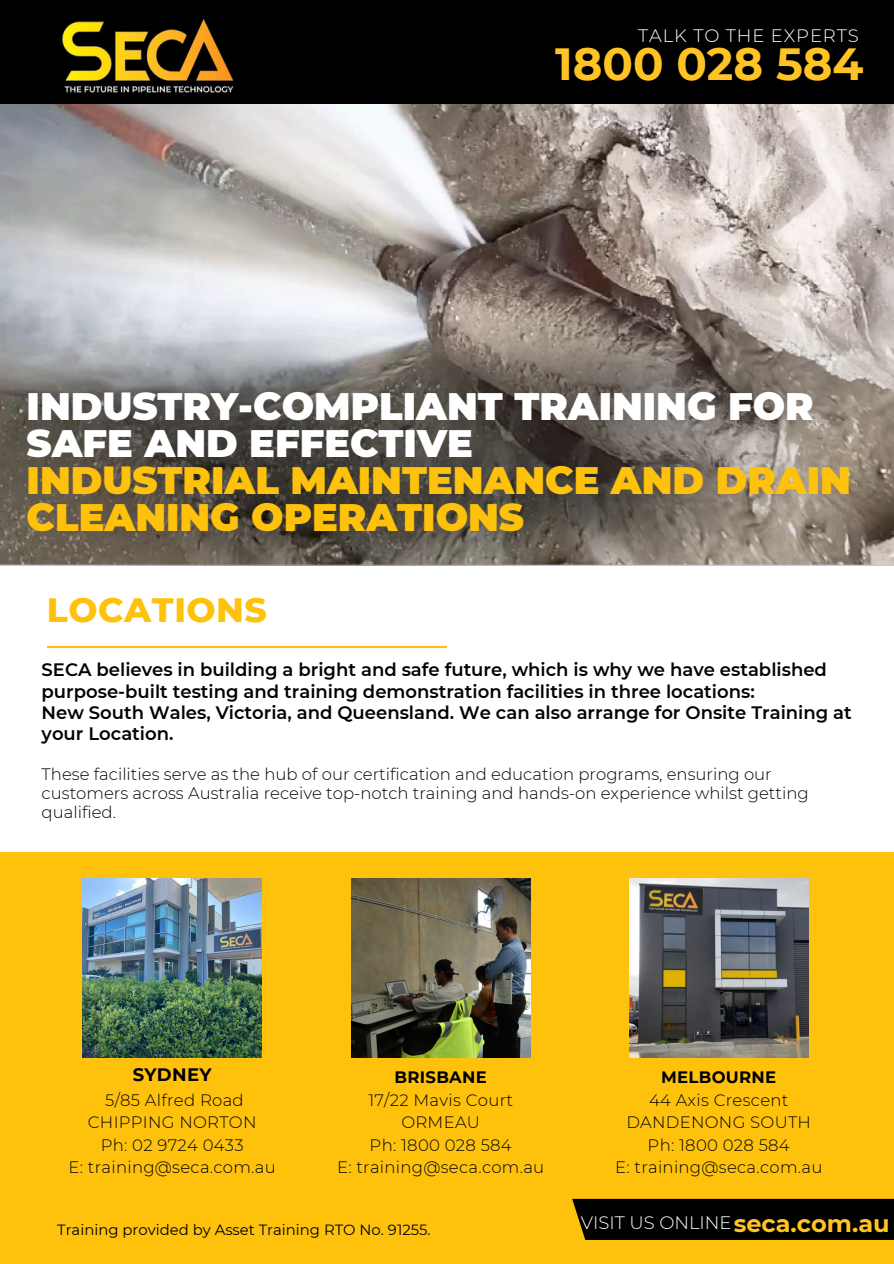
<style>
.page{position:relative;width:894px;height:1264px;background:#fff}
.page>*{position:absolute;margin:0;border:0;box-sizing:border-box;transform-origin:0 0}
.t1{font:700 45px "Montserrat";color:#ffc424}
.t2{font:900 38.25px/37.2px "Montserrat";color:#ffc20c}
.t3{font:800 34.5px "Montserrat";letter-spacing:.015em;color:#ffc20c}
.t4{font:700 24px "Montserrat";color:#ffc424}
.t5{font:600 18px/21.3px "Montserrat";color:#020201}
.t6{font:300 18px "Montserrat";letter-spacing:.05em;color:#fff}
.t7{font:300 18px "Montserrat";color:#fff}
.t8{font:700 18px "Montserrat";letter-spacing:.015em;color:#000}
.t9{font:300 16.5px/22.5px "Montserrat";letter-spacing:.015em;color:#000;text-align:center}
.t10{font:300 16.5px/19.2px "Montserrat";color:#020201}
.t11{font:14.85px "Montserrat";color:#000}
.s1{color:#fff}
.s2{font-weight:700}
</style>
<div class="page">
<div style="left:0;top:851px;width:893px;height:412px;background:#ffc20c"></div>
<img style="left:0;top:104px;width:892px;height:199px">
<img style="left:629px;top:879px;width:179px;height:178px">
<div style="left:572px;top:1198px;width:321px;height:41px;background:#000"></div>
<div style="left:0;top:0;width:893px;height:104px;background:#000"></div>
<img style="left:42px;top:19px;width:214px;height:76px">
<img style="left:686px;top:503px;width:207px;height:62px">
<img style="left:0;top:503px;width:686px;height:63px">
<img style="left:0;top:303px;width:612px;height:238px">
<img style="left:286px;top:295px;width:607px;height:208px">
<img style="left:83px;top:879px;width:179px;height:178px">
<img style="left:351px;top:879px;width:179px;height:178px">
<hr style="left:47px;top:646px;width:399px;height:2px;background:#ffc20c">
<h1 class="t6" style="left:638px;top:24px;width:222px">TALK TO THE EXPERTS</h1>
<h1 class="t1" style="left:555px;top:36px;width:310px">1800 028 584</h1>
<h4 class="t2" style="left:27px;top:387px;width:825px"><span class="s1">INDUSTRY-COMPLIANT TRAINING FOR<br>SAFE AND EFFECTIVE<br></span>INDUSTRIAL MAINTENANCE AND DRAIN<br>CLEANING OPERATIONS</h4>
<h5 class="t3" style="left:47px;top:589px;width:221px">LOCATIONS</h5>
<p class="t5" style="left:42px;top:659px;width:811px">SECA believes in building a bright and safe future, which is why we have established purpose-built testing and training demonstration facilities in three locations:<br>New South Wales, Victoria, and Queensland. We can also arrange for Onsite Training at your Location.</p>
<h3 class="t10" style="left:42px;top:764px;width:768px">These facilities serve as the hub of our certification and education programs, ensuring our customers across Australia receive top-notch training and hands-on experience whilst getting qualified.</h3>
<p class="t8" style="left:133px;top:1063px;width:80px">SYDNEY</p>
<p class="t9" style="left:68px;top:1088px;width:209px">5/85 Alfred Road<br>CHIPPING NORTON<br>Ph: 02 9724 0433<br>E: training@seca.com.au</p>
<p class="t9" style="left:337px;top:1066px;width:209px"><span class="s2">BRISBANE<br></span>17/22 Mavis Court<br>ORMEAU<br>Ph: 1800 028 584<br>E: training@seca.com.au</p>
<h1 class="t11" style="left:57px;top:1220px;width:375px">Training provided by Asset Training RTO No. 91255.</h1>
<p class="t9" style="left:615px;top:1066px;width:209px"><span class="s2">MELBOURNE<br></span>44 Axis Crescent<br>DANDENONG SOUTH<br>Ph: 1800 028 584<br>E: training@seca.com.au</p>
<p class="t7" style="left:580px;top:1211px;width:152px">VISIT US ONLINE</p>
<p class="t4" style="left:733px;top:1208px;width:157px">seca.com.au</p>
</div>
